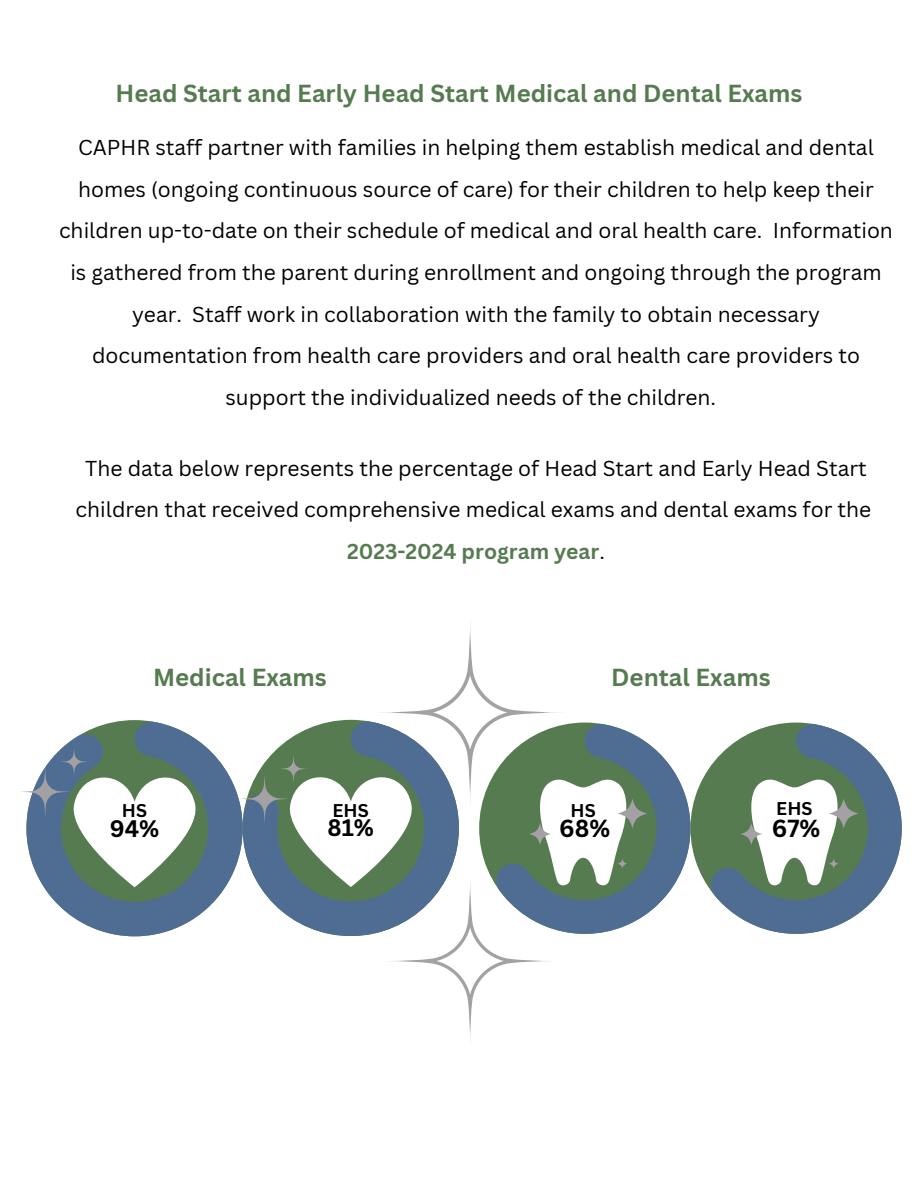
<style>
.page{position:relative;width:918px;height:1188px;background:#fff}
.page>*{position:absolute;margin:0;border:0;box-sizing:border-box;transform-origin:0 0}
.t1{font:700 24px "Canva Sans";color:#567b51}
.t2{font:700 24px "Canva Sans";color:#000}
.t3{font:700 23.25px "Canva Sans";color:#000}
.t4{font:21px/41.7px "Canva Sans";color:#000;text-align:center}
.t5{font:700 18px "Canva Sans";color:#000}
.s1{font-weight:700;color:#567b51}
</style>
<div class="page">
<svg style="left:44px;top:721px;width:192px;height:215px;fill:#4f6d93"></svg>
<svg style="left:21px;top:744px;width:180px;height:143px"></svg>
<svg style="left:690px;top:767px;width:20px;height:122px;fill:#567b51"></svg>
<svg style="left:710px;top:723px;width:192px;height:211px"></svg>
<svg style="left:236px;top:624px;width:454px;height:416px"></svg>
<h2 class="t1" style="left:115px;top:77px;width:689px">Head Start and Early Head Start Medical and Dental Exams</h2>
<h1 class="t4" style="left:59px;top:126px;width:835px">CAPHR staff partner with families in helping them establish medical and dental homes (ongoing continuous source of care) for their children to help keep their children up-to-date on their schedule of medical and oral health care. Information is gathered from the parent during enrollment and ongoing through the program year. Staff work in collaboration with the family to obtain necessary documentation from health care providers and oral health care providers to support the individualized needs of the children.</h1>
<h2 class="t4" style="left:76px;top:447px;width:797px">The data below represents the percentage of Head Start and Early Head Start children that received comprehensive medical exams and dental exams for the<br><span class="s1">2023-2024 program year</span>.</h2>
<p class="t1" style="left:153px;top:661px;width:175px">Medical Exams</p>
<h1 class="t1" style="left:611px;top:661px;width:161px">Dental Exams</h1>
<h1 class="t5" style="left:122px;top:798px;width:27px">HS</h1>
<p class="t5" style="left:332px;top:798px;width:38px">EHS</p>
<p class="t5" style="left:571px;top:798px;width:27px">HS</p>
<p class="t5" style="left:776px;top:796px;width:38px">EHS</p>
<p class="t3" style="left:110px;top:812px;width:51px">94%</p>
<p class="t3" style="left:328px;top:812px;width:48px">81%</p>
<p class="t2" style="left:559px;top:811px;width:52px">68%</p>
<p class="t2" style="left:772px;top:811px;width:50px">67%</p>
</div>
